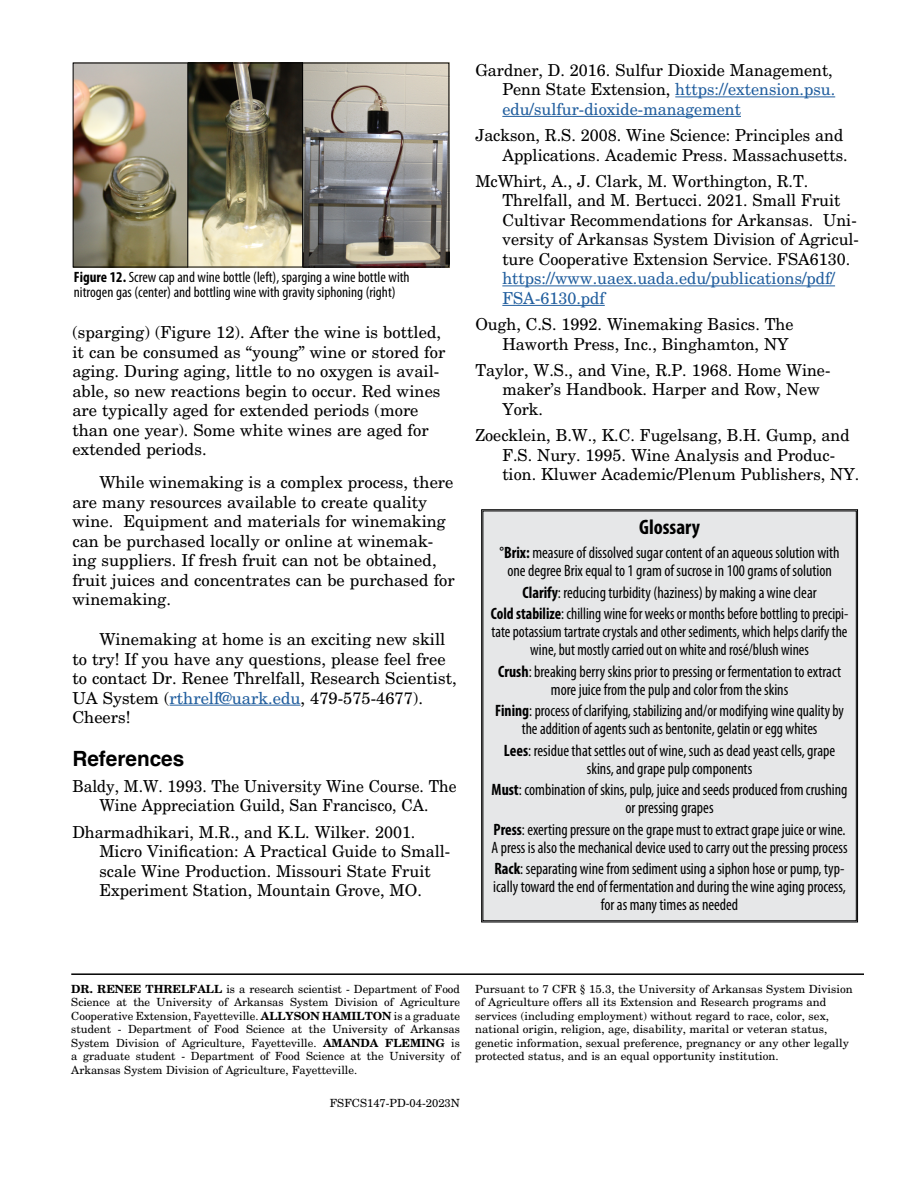
<style>
.page{position:relative;width:918px;height:1188px;background:#fff}
.page>*{position:absolute;margin:0;border:0;box-sizing:border-box;transform-origin:0 0}
.t1{font:700 21px "Helvetica";color:#000}
.t2{font:700 condensed 21px "Myriad Pro";color:#000}
.t3{font:16.5px/19.5px "New Century Schlbk";color:#000}
.t4{font:condensed 16.5px/18px "Myriad Pro";color:#000;text-align:center;scale:.96 1}
.t5{font:condensed 16.5px/18px "Myriad Pro";color:#000;scale:.95 1}
.t6{font:condensed 16.5px/18px "Myriad Pro";color:#000;text-align:center;scale:.94 1}
.t7{font:condensed 16.5px/18px "Myriad Pro";color:#000;text-align:center;scale:.93 1}
.t8{font:16.5px/19.5px "New Century Schlbk";color:#000;text-align:center;scale:.95 1}
.t9{font:16.5px/19.5px "New Century Schlbk";color:#215e9e}
.t10{font:condensed 15px/15px "Myriad Pro";color:#000}
.t11{font:11.25px/13.5px "New Century Schlbk";color:#000;text-align:justify}
.s1{font-weight:700}
.s2{color:#215e9e}
</style>
<div class="page">
<hr style="left:71px;top:973px;width:793px;height:2px;background:#000">
<hr style="left:170px;top:705px;width:131px;height:1px;background:#215e9e">
<hr style="left:675px;top:96px;width:160px;height:1px;background:#215e9e">
<hr style="left:502px;top:116px;width:239px;height:1px;background:#215e9e">
<hr style="left:502px;top:285px;width:333px;height:1px;background:#215e9e">
<hr style="left:502px;top:305px;width:103px;height:1px;background:#215e9e">
<div style="left:481px;top:509px;width:377px;height:413px;background:#e6e7e8"></div>
<img style="left:75px;top:65px;width:372px;height:200px">
<div style="left:73px;top:63px;width:376px;height:204px;border:1px solid #000"></div>
<hr style="left:187px;top:63px;width:1px;height:204px;background:#000">
<hr style="left:302px;top:63px;width:1px;height:204px;background:#000">
<p class="t10" style="left:74px;top:269px;width:337px"><span class="s1">Figure 12.</span> Screw cap and wine bottle (left), sparging a wine bottle with nitrogen gas (center) and bottling wine with gravity siphoning (right)</p>
<p class="t3" style="left:72px;top:323px;width:374px">(sparging) (Figure 12). After the wine is bottled, it can be consumed as “young” wine or stored for aging. During aging, little to no oxygen is avail&shy;able, so new reactions begin to occur. Red wines are typically aged for extended periods (more than one year). Some white wines are aged for extended periods.</p>
<p class="t3" style="left:72px;top:473px;width:384px;text-indent:27px">While winemaking is a complex process, there are many resources available to create quality wine. Equipment and materials for winemaking can be purchased locally or online at winemak&shy;ing suppliers. If fresh fruit can not be obtained, fruit juices and concentrates can be purchased for winemaking.</p>
<p class="t3" style="left:72px;top:629px;width:386px;text-indent:27px">Winemaking at home is an exciting new skill to try! If you have any questions, please feel free to contact Dr. Renee Threlfall, Research Scientist, UA System (<span class="s2">rthrelf@uark.edu</span>, 479-575-4677).<br>Cheers!</p>
<p class="t1" style="left:72px;top:746px;width:114px">References</p>
<p class="t8" style="left:72px;top:776px;width:406px">Baldy, M.W. 1993. The University Wine Course. The<br>Wine Appreciation Guild, San Francisco, CA.</p>
<p class="t3" style="left:99px;top:822px;width:353px;text-indent:-27px">Dharmadhikari, M.R., and K.L. Wilker. 2001.<br>Micro Vinification: A Practical Guide to Small&shy;scale Wine Production. Missouri State Fruit Experiment Station, Mountain Grove, MO.</p>
<p class="t3" style="left:502px;top:60px;width:334px;text-indent:-27px">Gardner, D. 2016. Sulfur Dioxide Management,<br>Penn State Extension, <span class="s2">https://extension.psu. edu/sulfur-dioxide-management</span></p>
<p class="t3" style="left:475px;top:125px;width:374px;text-align:right">Jackson, R.S. 2008. Wine Science: Principles and<br>Applications. Academic Press. Massachusetts.</p>
<p class="t3" style="left:502px;top:171px;width:358px;text-indent:-27px">McWhirt, A., J. Clark, M. Worthington, R.T.<br>Threlfall, and M. Bertucci. 2021. Small Fruit Cultivar Recommendations for Arkansas. Uni&shy;versity of Arkansas System Division of Agricul&shy;ture Cooperative Extension Service. FSA6130.</p>
<p class="t9" style="left:502px;top:269px;width:334px">https://www.uaex.uada.edu/publications/pdf/<br>FSA-6130.pdf</p>
<p class="t3" style="left:475px;top:314px;width:320px;text-align:right">Ough, C.S. 1992. Winemaking Basics. The<br>Haworth Press, Inc., Binghamton, NY</p>
<p class="t3" style="left:502px;top:360px;width:330px;text-indent:-27px">Taylor, W.S., and Vine, R.P. 1968. Home Wine&shy;maker’s Handbook. Harper and Row, New<br>York.</p>
<p class="t3" style="left:502px;top:425px;width:359px;text-indent:-27px">Zoecklein, B.W., K.C. Fugelsang, B.H. Gump, and<br>F.S. Nury. 1995. Wine Analysis and Produc&shy;tion. Kluwer Academic/Plenum Publishers, NY.</p>
<p class="t2" style="left:639px;top:513px;width:63px">Glossary</p>
<p class="t4" style="left:500px;top:544px;width:356px"><span class="s1">°Brix:</span> measure of dissolved sugar content of an aqueous solution with one degree Brix equal to 1 gram of sucrose in 100 grams of solution</p>
<p class="t4" style="left:491px;top:581px;width:374px;line-height:21.5px"><span class="s1">Clarify</span>: reducing turbidity (haziness) by making a wine clear<br><span class="s1">Cold stabilize</span>: chilling wine for weeks or months before bottling to precipi-</p>
<p class="t7" style="left:492px;top:623px;width:384px">tate potassium tartrate crystals and other sediments, which helps clarify the wine, but mostly carried out on white and rosé/blush wines</p>
<p class="t4" style="left:498px;top:662px;width:359px"><span class="s1">Crush</span>: breaking berry skins prior to pressing or fermentation to extract more juice from the pulp and color from the skins</p>
<p class="t6" style="left:495px;top:702px;width:373px"><span class="s1">Fining</span>: process of clarifying, stabilizing and/or modifying wine quality by the addition of agents such as bentonite, gelatin or egg whites</p>
<p class="t4" style="left:504px;top:741px;width:347px"><span class="s1">Lees</span>: residue that settles out of wine, such as dead yeast cells, grape skins, and grape pulp components</p>
<p class="t4" style="left:492px;top:781px;width:372px"><span class="s1">Must</span>: combination of skins, pulp, juice and seeds produced from crushing or pressing grapes</p>
<p class="t5" style="left:492px;top:820px;width:376px"><span class="s1">Press</span>: exerting pressure on the grape must to extract grape juice or wine.<br>A press is also the mechanical device used to carry out the pressing process</p>
<p class="t4" style="left:493px;top:860px;width:369px"><span class="s1">Rack</span>: separating wine from sediment using a siphon hose or pump, typ&shy;ically toward the end of fermentation and during the wine aging process, for as many times as needed</p>
<p class="t11" style="left:71px;top:982px;width:390px"><span class="s1">DR. RENEE THRELFALL</span> is a research scientist - Department of Food Science at the University of Arkansas System Division of Agriculture Cooperative Extension, Fayetteville. <span class="s1">ALLYSON HAMILTON</span> is a graduate student - Department of Food Science at the University of Arkansas System Division of Agriculture, Fayetteville. <span class="s1">AMANDA FLEMING</span> is a graduate student - Department of Food Science at the University of Arkansas System Division of Agriculture, Fayetteville.</p>
<p class="t11" style="left:330px;top:1096px;width:132px">FSFCS147-PD-04-2023N</p>
<p class="t11" style="left:475px;top:982px;width:379px;text-align:left">Pursuant to 7 CFR § 15.3, the University of Arkansas System Division of Agriculture offers all its Extension and Research programs and services (including employment) without regard to race, color, sex, national origin, religion, age, disability, marital or veteran status, genetic information, sexual preference, pregnancy or any other legally protected status, and is an equal opportunity institution.</p>
</div>
